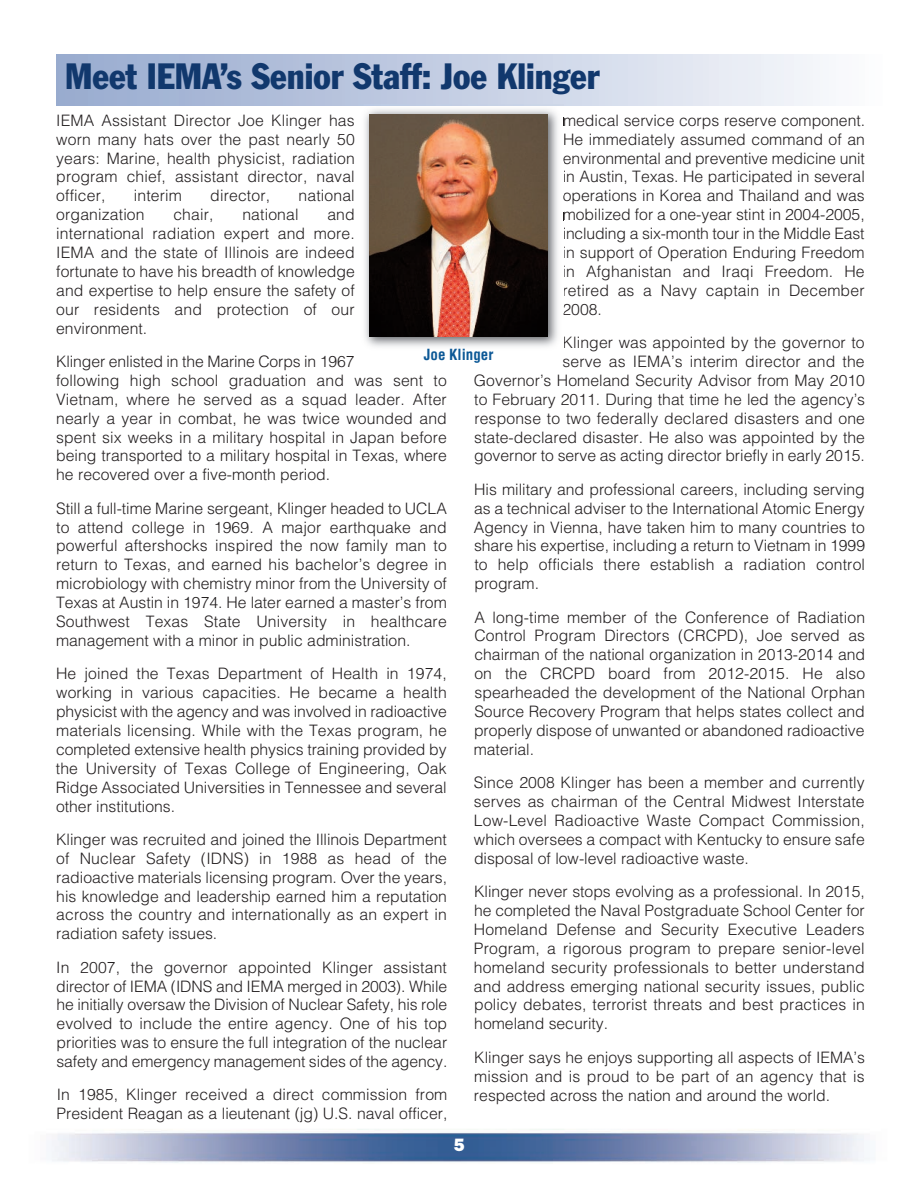
<style>
.page{position:relative;width:918px;height:1188px;background:#fff}
.page>*{position:absolute;margin:0;border:0;box-sizing:border-box;transform-origin:0 0}
.t1{font:condensed 36px "Franklin Gothic";color:#11386d}
.t2{font:800 18px "Franklin Gothic";color:#fff}
.t3{font:300 15.75px/18.9px "Helvetica";letter-spacing:.005em;color:#231f20;text-align:justify}
.t4{font:700 condensed 15px "Helvetica";color:#0c5896}
</style>
<div class="page">
<img style="left:51px;top:54px;width:819px;height:1109px">
<div style="left:56px;top:55px;width:827px;height:50px;background:linear-gradient(to right,#95a8ce,#fafbfd)"></div>
<img style="left:360px;top:104px;width:204px;height:249px">
<img style="left:370px;top:114px;width:178px;height:223px">
<h1 class="t1" style="left:65px;top:64px;width:536px">Meet IEMA’s Senior Staff: Joe Klinger</h1>
<p class="t3" style="left:563px;top:110px;width:304px">medical service corps reserve component.<br>He immediately assumed command of an environmental and preventive medicine unit in Austin, Texas. He participated in several operations in Korea and Thailand and was mobilized for a one-year stint in 2004-2005, including a six-month tour in the Middle East in support of Operation Enduring Freedom in Afghanistan and Iraqi Freedom. He retired as a Navy captain in December 2008.</p>
<p class="t3" style="left:474px;top:332px;width:393px;text-align:right">Klinger was appointed by the governor to<br>serve as IEMA’s interim director and the<br>Governor’s Homeland Security Advisor from May 2010 to February 2011. During that time he led the agency’s response to two federally declared disasters and one state-declared disaster. He also was appointed by the governor to serve as acting director briefly in early 2015.</p>
<p class="t3" style="left:474px;top:479px;width:393px">His military and professional careers, including serving as a technical adviser to the International Atomic Energy Agency in Vienna, have taken him to many countries to share his expertise, including a return to Vietnam in 1999 to help officials there establish a radiation control program.</p>
<p class="t3" style="left:474px;top:606px;width:393px">A long-time member of the Conference of Radiation Control Program Directors (CRCPD), Joe served as chairman of the national organization in 2013-2014 and on the CRCPD board from 2012-2015. He also spearheaded the development of the National Orphan Source Recovery Program that helps states collect and properly dispose of unwanted or abandoned radioactive material.</p>
<p class="t3" style="left:474px;top:772px;width:392px">Since 2008 Klinger has been a member and currently serves as chairman of the Central Midwest Interstate Low-Level Radioactive Waste Compact Commission, which oversees a compact with Kentucky to ensure safe disposal of low-level radioactive waste.</p>
<p class="t3" style="left:474px;top:881px;width:393px">Klinger never stops evolving as a professional. In 2015, he completed the Naval Postgraduate School Center for Homeland Defense and Security Executive Leaders Program, a rigorous program to prepare senior-level homeland security professionals to better understand and address emerging national security issues, public policy debates, terrorist threats and best practices in homeland security.</p>
<p class="t3" style="left:474px;top:1046px;width:393px">Klinger says he enjoys supporting all aspects of IEMA’s mission and is proud to be part of an agency that is respected across the nation and around the world.</p>
<p class="t3" style="left:56px;top:110px;width:300px">IEMA Assistant Director Joe Klinger has worn many hats over the past nearly 50 years: Marine, health physicist, radiation program chief, assistant director, naval officer,</p>
<p class="t3" style="left:134px;top:185px;width:50px">interim</p>
<p class="t3" style="left:210px;top:185px;width:61px">director,</p>
<p class="t3" style="left:299px;top:185px;width:58px">national</p>
<p class="t3" style="left:56px;top:204px;width:90px">organization</p>
<p class="t3" style="left:173px;top:204px;width:42px">chair,</p>
<p class="t3" style="left:242px;top:204px;width:58px">national</p>
<p class="t3" style="left:56px;top:204px;width:300px;text-indent:271px">and international radiation expert and more.<br>IEMA and the state of Illinois are indeed fortunate to have his breadth of knowledge and expertise to help ensure the safety of our residents and protection of our environment.</p>
<p class="t3" style="left:56px;top:351px;width:392px;text-align:left">Klinger enlisted in the Marine Corps in 1967<br>following high school graduation and was sent to Vietnam, where he served as a squad leader. After nearly a year in combat, he was twice wounded and spent six weeks in a military hospital in Japan before being transported to a military hospital in Texas, where he recovered over a five-month period.</p>
<p class="t3" style="left:56px;top:498px;width:392px">Still a full-time Marine sergeant, Klinger headed to UCLA to attend college in 1969. A major earthquake and powerful aftershocks inspired the now family man to return to Texas, and earned his bachelor’s degree in microbiology with chemistry minor from the University of Texas at Austin in 1974. He later earned a master’s from Southwest Texas State University in healthcare management with a minor in public administration.</p>
<p class="t3" style="left:56px;top:663px;width:393px">He joined the Texas Department of Health in 1974, working in various capacities. He became a health physicist with the agency and was involved in radioactive materials licensing. While with the Texas program, he completed extensive health physics training provided by the University of Texas College of Engineering, Oak Ridge Associated Universities in Tennessee and several other institutions.</p>
<p class="t3" style="left:56px;top:829px;width:393px">Klinger was recruited and joined the Illinois Department of Nuclear Safety (IDNS) in 1988 as head of the radioactive materials licensing program. Over the years, his knowledge and leadership earned him a reputation across the country and internationally as an expert in radiation safety issues.</p>
<p class="t3" style="left:56px;top:957px;width:393px">In 2007, the governor appointed Klinger assistant director of IEMA (IDNS and IEMA merged in 2003). While he initially oversaw the Division of Nuclear Safety, his role evolved to include the entire agency. One of his top priorities was to ensure the full integration of the nuclear safety and emergency management sides of the agency.</p>
<p class="t3" style="left:57px;top:1084px;width:392px">In 1985, Klinger received a direct commission from<br>President Reagan as a lieutenant (jg) U.S. naval officer,</p>
<p class="t4" style="left:424px;top:346px;width:71px">Joe Klinger</p>
<p class="t2" style="left:454px;top:1134px;width:12px">5</p>
</div>
